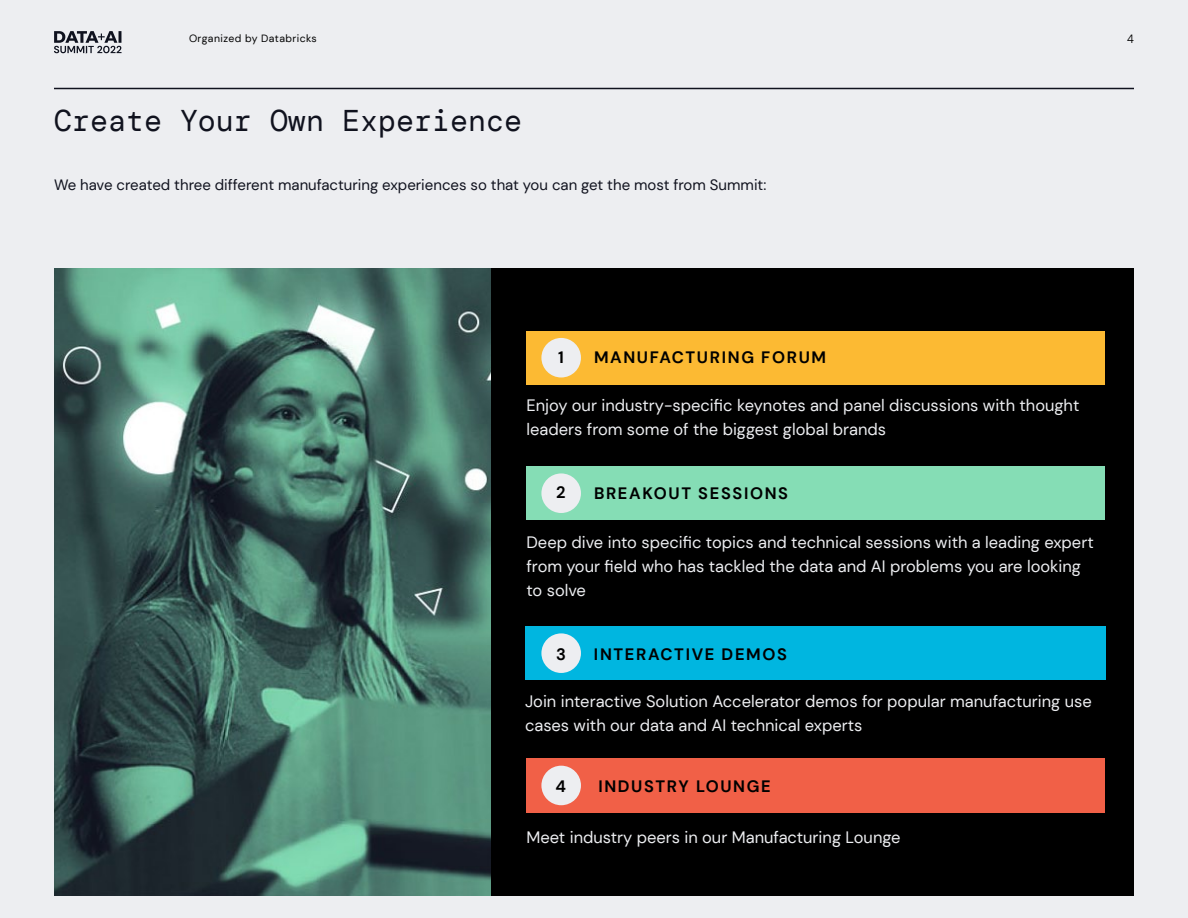
<style>
.page{position:relative;width:1188px;height:918px;background:#edeef1}
.page>*{position:absolute;margin:0;border:0;box-sizing:border-box;transform-origin:0 0}
.t1{font:30px "DM Mono";color:#10121e}
.t2{font:16.5px/24px "DM Sans";color:#edeef1}
.t3{font:700 16.5px "DM Sans";letter-spacing:.1em;color:#000}
.t4{font:15px "DM Sans";color:#10121e}
.t5{font:300 12px "DM Mono";color:#000}
.t6{font:10.5px "DM Sans";letter-spacing:.04em;color:#000}
</style>
<div class="page">
<div style="left:189px;top:268px;width:945px;height:627px;background:#000"></div>
<hr style="left:54px;top:88px;width:1080px;height:1px;background:#10121e">
<img style="left:54px;top:268px;width:436px;height:627px">
<div style="left:526px;top:331px;width:579px;height:54px;background:#fcba33"></div>
<div style="left:541px;top:338px;width:40px;height:39px;background:#edeef1;border-radius:50%"></div>
<div style="left:526px;top:466px;width:579px;height:54px;background:#85ddb5"></div>
<div style="left:541px;top:473px;width:40px;height:40px;background:#edeef1;border-radius:50%"></div>
<div style="left:525px;top:626px;width:580px;height:54px;background:#00b6e0"></div>
<div style="left:541px;top:633px;width:40px;height:40px;background:#edeef1;border-radius:50%"></div>
<div style="left:526px;top:758px;width:579px;height:54px;background:#f16047"></div>
<div style="left:541px;top:766px;width:40px;height:39px;background:#edeef1;border-radius:50%"></div>
<svg style="left:54px;top:31px;width:68px;height:22px"></svg>
<p class="t6" style="left:189px;top:31px;width:129px">Organized by Databricks</p>
<p class="t5" style="left:1127px;top:31px;width:9px">4</p>
<h1 class="t1" style="left:54px;top:102px;width:470px">Create Your Own Experience</h1>
<p class="t4" style="left:54px;top:176px;width:714px">We have created three different manufacturing experiences so that you can get the most from Summit:</p>
<p class="t3" style="left:558px;top:347px;width:7px">1</p>
<p class="t3" style="left:594px;top:347px;width:234px">MANUFACTURING FORUM</p>
<p class="t2" style="left:526px;top:393px;width:554px">Enjoy our industry-specific keynotes and panel discussions with thought leaders from some of the biggest global brands</p>
<p class="t3" style="left:556px;top:482px;width:11px">2</p>
<p class="t3" style="left:594px;top:483px;width:196px">BREAKOUT SESSIONS</p>
<p class="t2" style="left:526px;top:531px;width:569px">Deep dive into specific topics and technical sessions with a leading expert from your field who has tackled the data and AI problems you are looking to solve</p>
<p class="t3" style="left:556px;top:644px;width:11px">3</p>
<p class="t3" style="left:594px;top:644px;width:194px">INTERACTIVE DEMOS</p>
<p class="t2" style="left:525px;top:689px;width:568px">Join interactive Solution Accelerator demos for popular manufacturing use cases with our data and AI technical experts</p>
<p class="t3" style="left:556px;top:776px;width:12px">4</p>
<p class="t3" style="left:598px;top:776px;width:174px">INDUSTRY LOUNGE</p>
<p class="t2" style="left:526px;top:825px;width:376px">Meet industry peers in our Manufacturing Lounge</p>
</div>
